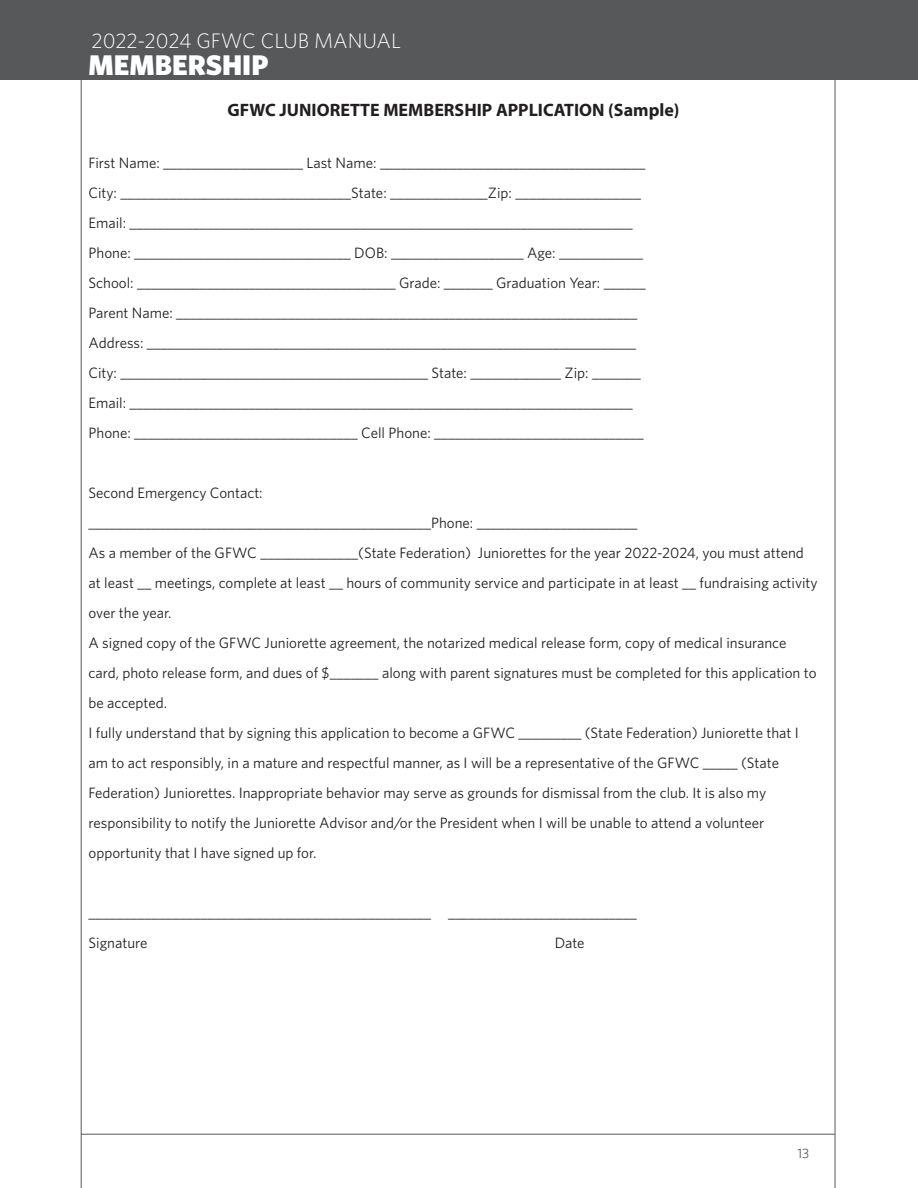
<style>
.page{position:relative;width:918px;height:1188px;background:#fff}
.page>*{position:absolute;margin:0;border:0;box-sizing:border-box;transform-origin:0 0}
.t1{font:900 28.5px "Whitney HTF";color:#fff}
.t2{font:300 21px "Whitney HTF";color:#fff}
.t3{font:700 18px "Myriad Pro";color:#231f20}
.t4{font:15px "Whitney HTF";color:#231f20}
.t5{font:300 13.5px "Whitney HTF";color:#231f20}
</style>
<div class="page">
<hr style="left:81px;top:1134px;width:754px;height:1px;background:#57585a">
<hr style="left:81px;top:0;width:1px;height:1188px;background:#57585a">
<hr style="left:835px;top:0;width:1px;height:1188px;background:#57585a">
<div style="left:0;top:0;width:918px;height:80px;background:#57585a"></div>
<p class="t2" style="left:92px;top:29px;width:311px">2022-2024 GFWC CLUB MANUAL</p>
<h1 class="t1" style="left:89px;top:47px;width:181px">MEMBERSHIP</h1>
<p class="t3" style="left:228px;top:98px;width:453px">GFWC JUNIORETTE MEMBERSHIP APPLICATION (Sample)</p>
<p class="t4" style="left:89px;top:154px;width:559px">First Name: ____________________ Last Name: ______________________________________</p>
<p class="t4" style="left:89px;top:184px;width:554px">City: _________________________________State: ______________Zip: __________________</p>
<p class="t4" style="left:89px;top:214px;width:546px">Email: ________________________________________________________________________</p>
<p class="t4" style="left:89px;top:244px;width:556px">Phone: _______________________________ DOB: ___________________ Age: ____________</p>
<p class="t4" style="left:89px;top:274px;width:559px">School: _____________________________________ Grade: _______ Graduation Year: ______</p>
<p class="t4" style="left:89px;top:304px;width:551px">Parent Name: __________________________________________________________________</p>
<p class="t4" style="left:89px;top:334px;width:549px">Address: ______________________________________________________________________</p>
<p class="t4" style="left:89px;top:364px;width:554px">City: ____________________________________________ State: _____________ Zip: _______</p>
<p class="t4" style="left:89px;top:394px;width:546px">Email: ________________________________________________________________________</p>
<p class="t4" style="left:89px;top:424px;width:557px">Phone: ________________________________ Cell Phone: ______________________________</p>
<p class="t4" style="left:89px;top:484px;width:176px">Second Emergency Contact:</p>
<p class="t4" style="left:89px;top:514px;width:550px">_________________________________________________Phone: _______________________</p>
<p class="t4" style="left:89px;top:544px;width:717px">As a member of the GFWC ______________(State Federation) Juniorettes for the year 2022-2024, you must attend</p>
<p class="t4" style="left:89px;top:574px;width:731px">at least __ meetings, complete at least __ hours of community service and participate in at least __ fundraising activity</p>
<p class="t4" style="left:89px;top:604px;width:84px">over the year.</p>
<p class="t4" style="left:89px;top:634px;width:699px">A signed copy of the GFWC Juniorette agreement, the notarized medical release form, copy of medical insurance</p>
<p class="t4" style="left:89px;top:664px;width:730px">card, photo release form, and dues of $_______ along with parent signatures must be completed for this application to</p>
<p class="t4" style="left:89px;top:694px;width:80px">be accepted.</p>
<p class="t4" style="left:89px;top:724px;width:712px">I fully understand that by signing this application to become a GFWC _________ (State Federation) Juniorette that I</p>
<p class="t4" style="left:89px;top:754px;width:692px">am to act responsibly, in a mature and respectful manner, as I will be a representative of the GFWC _____ (State</p>
<p class="t4" style="left:89px;top:784px;width:679px">Federation) Juniorettes. Inappropriate behavior may serve as grounds for dismissal from the club. It is also my</p>
<p class="t4" style="left:89px;top:814px;width:677px">responsibility to notify the Juniorette Advisor and/or the President when I will be unable to attend a volunteer</p>
<p class="t4" style="left:89px;top:844px;width:229px">opportunity that I have signed up for.</p>
<p class="t4" style="left:89px;top:904px;width:550px">_________________________________________________ ___________________________</p>
<p class="t4" style="left:89px;top:934px;width:60px">Signature</p>
<p class="t4" style="left:555px;top:934px;width:31px">Date</p>
<p class="t5" style="left:798px;top:1146px;width:13px">13</p>
</div>
